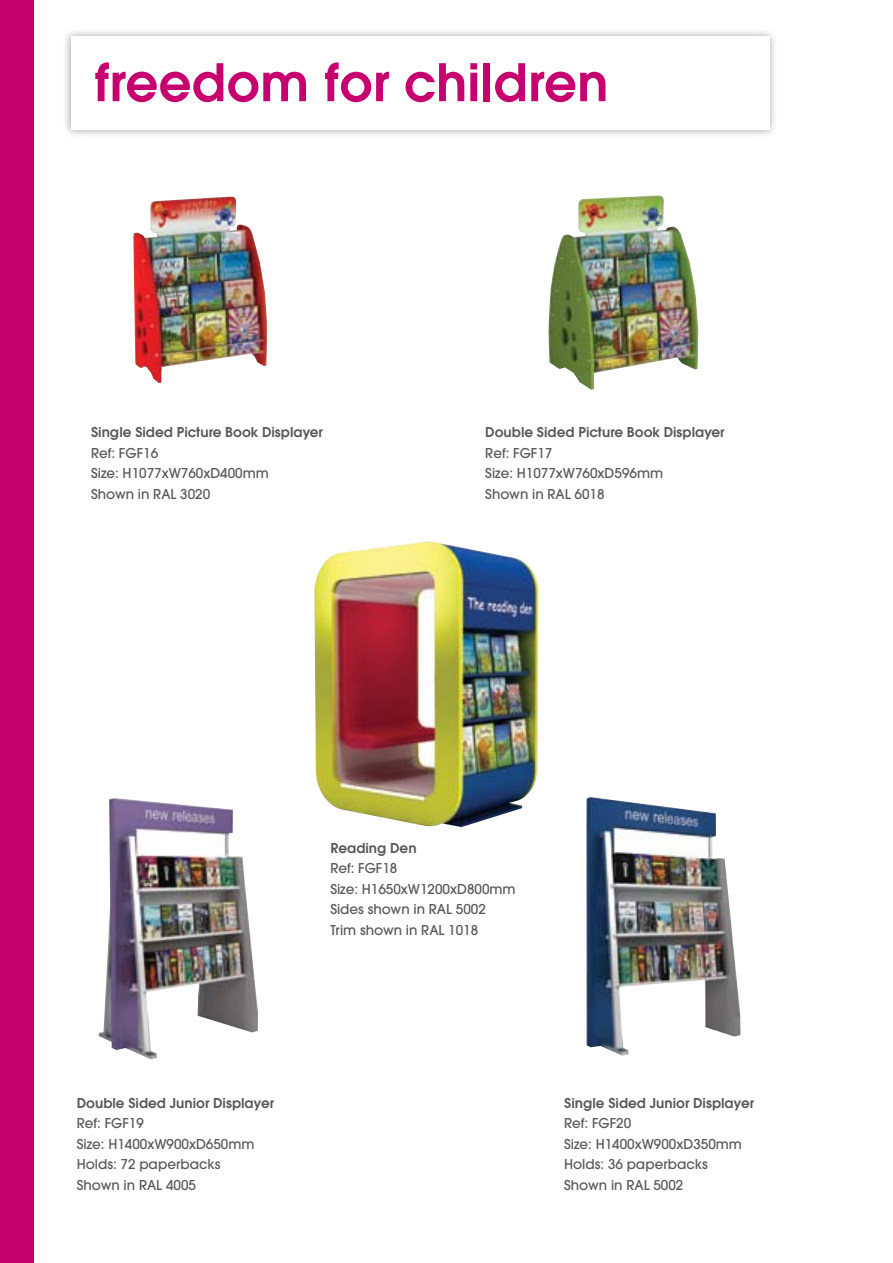
<style>
.page{position:relative;width:893px;height:1263px;background:#fff}
.page>*{position:absolute;margin:0;border:0;box-sizing:border-box;transform-origin:0 0}
.t1{font:600 57px "Avant Garde ITC";color:#c6006f}
.t2{font:600 15px "Avant Garde ITC";color:#58595b}
.t3{font:500 13.5px/20.4px "Avant Garde";color:#58595b}
</style>
<div class="page">
<div style="left:63px;top:28px;width:715px;height:110px;background:#000;opacity:.35"></div>
<div style="left:71px;top:36px;width:699px;height:94px;background:#fff"></div>
<div style="left:0;top:0;width:34px;height:1263px;background:#c6006f"></div>
<img style="left:314px;top:541px;width:225px;height:286px">
<img style="left:99px;top:798px;width:159px;height:261px">
<img style="left:586px;top:797px;width:154px;height:258px">
<img style="left:133px;top:196px;width:134px;height:187px">
<img style="left:548px;top:195px;width:150px;height:195px">
<h1 class="t1" style="left:94px;top:49px;width:516px">freedom for children</h1>
<p class="t2" style="left:91px;top:423px;width:233px">Single Sided Picture Book Displayer</p>
<p class="t3" style="left:91px;top:442px;width:179px">Ref: FGF16<br>Size: H1077xW760xD400mm<br>Shown in RAL 3020</p>
<p class="t2" style="left:485px;top:423px;width:241px">Double Sided Picture Book Displayer</p>
<p class="t3" style="left:485px;top:442px;width:179px">Ref: FGF17<br>Size: H1077xW760xD596mm<br>Shown in RAL 6018</p>
<p class="t2" style="left:330px;top:839px;width:88px">Reading Den</p>
<p class="t3" style="left:330px;top:858px;width:187px">Ref: FGF18<br>Size: H1650xW1200xD800mm<br>Sides shown in RAL 5002<br>Trim shown in RAL 1018</p>
<p class="t2" style="left:77px;top:1094px;width:199px">Double Sided Junior Displayer</p>
<p class="t3" style="left:77px;top:1113px;width:179px">Ref: FGF19<br>Size: H1400xW900xD650mm<br>Holds: 72 paperbacks<br>Shown in RAL 4005</p>
<p class="t2" style="left:564px;top:1094px;width:191px">Single Sided Junior Displayer</p>
<p class="t3" style="left:564px;top:1113px;width:179px">Ref: FGF20<br>Size: H1400xW900xD350mm<br>Holds: 36 paperbacks<br>Shown in RAL 5002</p>
</div>
